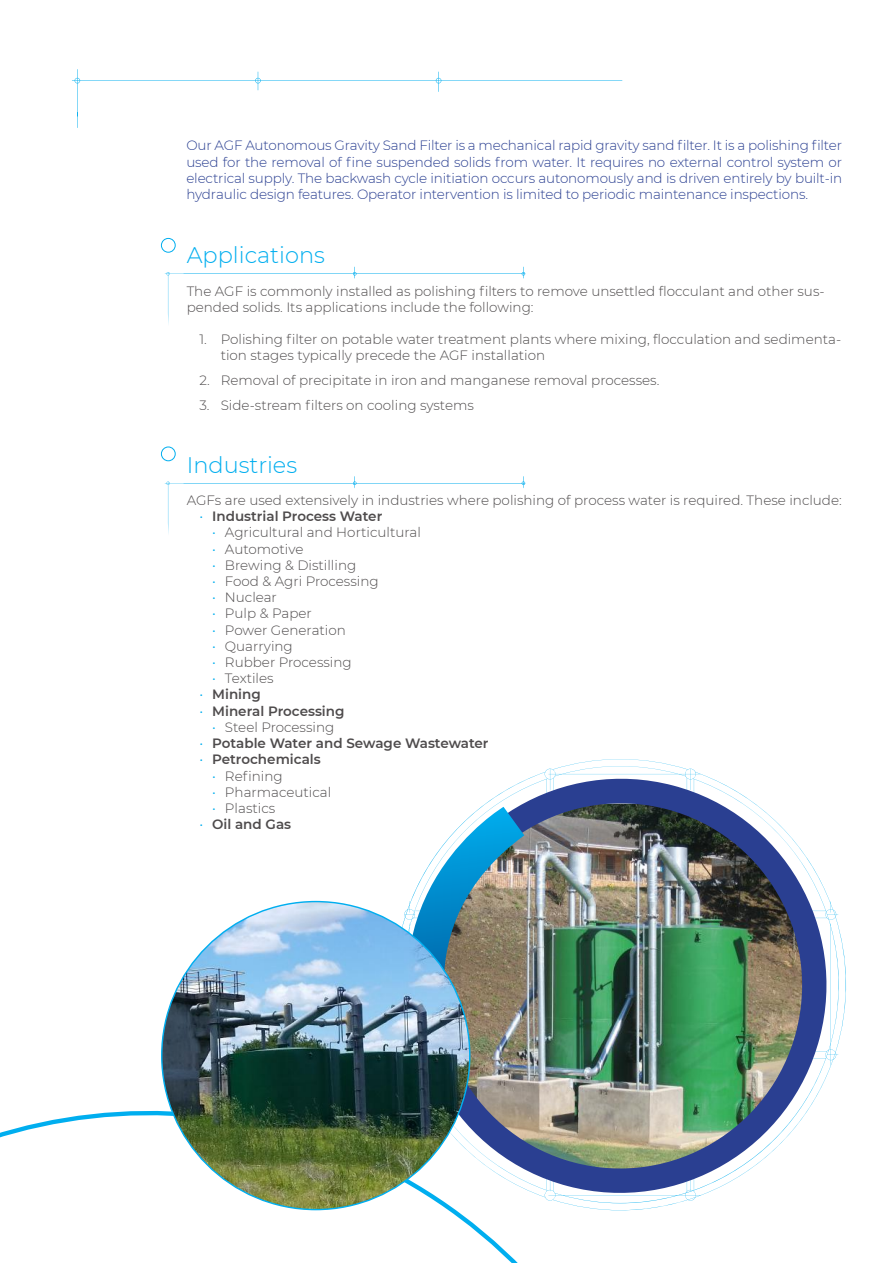
<style>
.page{position:relative;width:893px;height:1263px;background:#fff}
.page>*{position:absolute;margin:0;border:0;box-sizing:border-box;transform-origin:0 0}
.t1{font:300 22.5px "Montserrat";color:#00aeef}
.t2{font:300 13.5px/16.2px "Montserrat";color:#4e4b4c}
.t3{font:300 13.5px/16.2px "Montserrat";letter-spacing:-.01em;color:#2a3f91;text-align:justify}
.t4{font:600 13.5px "Montserrat";color:#4e4b4c}
.s1{font-weight:300;color:#00aeef}
.s2{color:#00aeef}
</style>
<div class="page">
<svg style="left:72px;top:69px;width:550px;height:59px"></svg>
<svg style="left:0;top:1110px;width:518px;height:153px"></svg>
<svg style="left:165px;top:266px;width:360px;height:58px"></svg>
<div style="left:161px;top:238px;width:15px;height:15px;border:1px solid #00aeef;border-radius:50%"></div>
<svg style="left:165px;top:476px;width:360px;height:58px"></svg>
<div style="left:161px;top:447px;width:15px;height:14px;border:1px solid #00aeef;border-radius:50%"></div>
<img style="left:392px;top:759px;width:454px;height:456px">
<img style="left:392px;top:807px;width:132px;height:263px">
<img style="left:162px;top:901px;width:308px;height:308px">
<p class="t3" style="left:186px;top:137px;width:657px">Our AGF Autonomous Gravity Sand Filter is a mechanical rapid gravity sand filter. It is a polishing filter used for the removal of fine suspended solids from water. It requires no external control system or electrical supply. The backwash cycle initiation occurs autonomously and is driven entirely by built-in hydraulic design features. Operator intervention is limited to periodic maintenance inspections.</p>
<h1 class="t1" style="left:187px;top:240px;width:140px">Applications</h1>
<p class="t2" style="left:187px;top:282px;width:639px">The AGF is commonly installed as polishing filters to remove unsettled flocculant and other sus&shy;pended solids. Its applications include the following:</p>
<p class="t2" style="left:221px;top:331px;width:622px;text-indent:-21px">1. Polishing filter on potable water treatment plants where mixing, flocculation and sedimenta&shy;tion stages typically precede the AGF installation</p>
<p class="t2" style="left:199px;top:372px;width:461px">2. Removal of precipitate in iron and manganese removal processes.</p>
<p class="t2" style="left:199px;top:396px;width:276px">3. Side-stream filters on cooling systems</p>
<h1 class="t1" style="left:187px;top:449px;width:112px">Industries</h1>
<p class="t2" style="left:187px;top:492px;width:657px">AGFs are used extensively in industries where polishing of process water is required. These include:</p>
<p class="t4" style="left:199px;top:507px;width:184px"><span class="s1">•</span> Industrial Process Water</p>
<p class="t2" style="left:212px;top:524px;width:210px"><span class="s2">•</span> Agricultural and Horticultural</p>
<p class="t2" style="left:212px;top:540px;width:93px"><span class="s2">•</span> Automotive</p>
<p class="t2" style="left:212px;top:556px;width:146px"><span class="s2">•</span> Brewing &amp; Distilling</p>
<p class="t2" style="left:212px;top:573px;width:168px"><span class="s2">•</span> Food &amp; Agri Processing</p>
<p class="t2" style="left:212px;top:589px;width:66px"><span class="s2">•</span> Nuclear</p>
<p class="t2" style="left:212px;top:605px;width:101px"><span class="s2">•</span> Pulp &amp; Paper</p>
<p class="t2" style="left:212px;top:621px;width:135px"><span class="s2">•</span> Power Generation</p>
<p class="t2" style="left:212px;top:637px;width:82px"><span class="s2">•</span> Quarrying</p>
<p class="t2" style="left:212px;top:654px;width:141px"><span class="s2">•</span> Rubber Processing</p>
<p class="t2" style="left:212px;top:670px;width:63px"><span class="s2">•</span> Textiles</p>
<p class="t4" style="left:199px;top:685px;width:63px"><span class="s1">•</span> Mining</p>
<p class="t4" style="left:199px;top:701px;width:147px"><span class="s1">•</span> Mineral Processing</p>
<p class="t2" style="left:212px;top:718px;width:124px"><span class="s2">•</span> Steel Processing</p>
<p class="t4" style="left:199px;top:734px;width:291px"><span class="s1">•</span> Potable Water and Sewage Wastewater</p>
<p class="t4" style="left:199px;top:750px;width:123px"><span class="s1">•</span> Petrochemicals</p>
<p class="t2" style="left:212px;top:767px;width:72px"><span class="s2">•</span> Refining</p>
<p class="t2" style="left:212px;top:783px;width:121px"><span class="s2">•</span> Pharmaceutical</p>
<p class="t2" style="left:212px;top:799px;width:65px"><span class="s2">•</span> Plastics</p>
<p class="t4" style="left:199px;top:815px;width:93px"><span class="s1">•</span> Oil and Gas</p>
</div>
